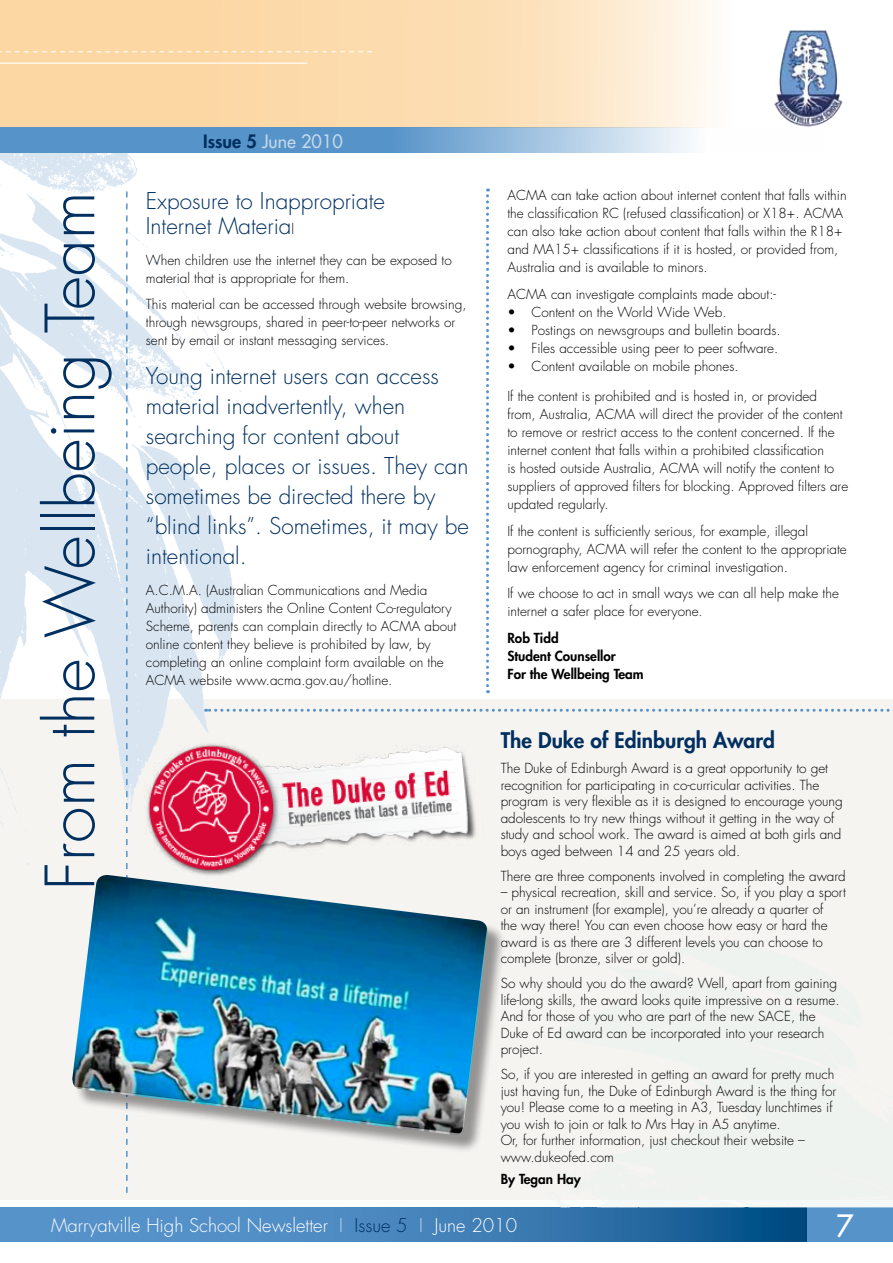
<style>
.page{position:relative;width:893px;height:1263px;background:#fff}
.page>*{position:absolute;margin:0;border:0;box-sizing:border-box;transform-origin:0 0}
.t1{font:300 66px "Futura";color:#002f60}
.t2{font:30px "Futura";color:#fff}
.t3{font:300 22.5px/30px "Futura";color:#002f60}
.t4{font:800 21px "Futura";color:#002f60}
.t5{font:300 18.45px "Futura";color:#fff}
.t6{font:18px "Futura";color:#c3d8ea}
.t7{font:300 13.5px/18px "Futura";color:#000}
.t8{font:800 13.5px/18px "Futura";color:#000}
.s1{font-weight:800;color:#002f60}
.s2{font-size:13.5px;color:#000}
.s3{color:#c3d8ea}
.s4{color:#002f60}
</style>
<div class="page">
<svg style="left:0;top:1208px;width:807px;height:34px;background:#3d7db4"></svg>
<div style="left:807px;top:1208px;width:86px;height:34px;background:#5693c9"></div>
<img style="left:825px;top:30px;width:18px;height:92px">
<div style="left:0;top:699px;width:893px;height:500px;background:#f6f4f1"></div>
<svg style="left:486px;top:189px;width:3px;height:504px"></svg>
<img style="left:0;top:153px;width:242px;height:712px">
<svg style="left:0;top:0;width:825px;height:128px;background:#f6debc"></svg>
<svg style="left:0;top:128px;width:690px;height:25px;background:#78a8d3"></svg>
<hr style="left:0;top:63px;width:307px;height:1px;background:#fff">
<svg style="left:0;top:51px;width:372px;height:1px"></svg>
<svg style="left:126px;top:191px;width:2px;height:1002px"></svg>
<div style="left:74px;top:877px;width:431px;height:276px;background:#000;opacity:.4"></div>
<img style="left:72px;top:875px;width:417px;height:260px">
<img style="left:145px;top:726px;width:338px;height:153px">
<svg style="left:206px;top:709px;width:687px;height:3px"></svg>
<h3 class="t6" style="left:203px;top:129px;width:141px"><span class="s1">Issue 5</span> June 2010</h3>
<h1 class="t1" style="left:30px;top:890px;width:701px;rotate:-90deg">From the Wellbeing Team</h1>
<h3 class="t3" style="left:146px;top:188px;width:241px;line-height:25.5px">Exposure to Inappropriate<br>Internet Materia<span class="s2">l</span></h3>
<p class="t7" style="left:146px;top:251px;width:307px">When children use the internet they can be exposed to material that is appropriate for them.</p>
<p class="t7" style="left:146px;top:296px;width:322px">This material can be accessed through website browsing, through newsgroups, shared in peer-to-peer networks or sent by email or instant messaging services.</p>
<h3 class="t3" style="left:146px;top:361px;width:324px">Young internet users can access material inadvertently, when searching for content about people, places or issues. They can sometimes be directed there by “blind links”. Sometimes, it may be intentional.</h3>
<p class="t7" style="left:146px;top:581px;width:312px">A.C.M.A. (Australian Communications and Media Authority) administers the Online Content Co-regulatory Scheme, parents can complain directly to ACMA about online content they believe is prohibited by law, by completing an online complaint form available on the ACMA website www.acma.gov.au/hotline.</p>
<p class="t7" style="left:507px;top:187px;width:341px">ACMA can take action about internet content that falls within the classification RC (refused classification) or X18+. ACMA can also take action about content that falls within the R18+ and MA15+ classifications if it is hosted, or provided from, Australia and is available to minors.</p>
<p class="t7" style="left:507px;top:285px;width:270px">ACMA can investigate complaints made about:-</p>
<p class="t7" style="left:507px;top:303px;width:221px">• Content on the World Wide Web.</p>
<p class="t7" style="left:507px;top:321px;width:275px">• Postings on newsgroups and bulletin boards.</p>
<p class="t7" style="left:507px;top:339px;width:272px">• Files accessible using peer to peer software.</p>
<p class="t7" style="left:507px;top:357px;width:233px">• Content available on mobile phones.</p>
<p class="t7" style="left:507px;top:388px;width:342px">If the content is prohibited and is hosted in, or provided from, Australia, ACMA will direct the provider of the content to remove or restrict access to the content concerned. If the internet content that falls within a prohibited classification<br>is hosted outside Australia, ACMA will notify the content to suppliers of approved filters for blocking. Approved filters are updated regularly.</p>
<p class="t7" style="left:507px;top:522px;width:341px">If the content is sufficiently serious, for example, illegal pornography, ACMA will refer the content to the appropriate law enforcement agency for criminal investigation.</p>
<p class="t7" style="left:507px;top:585px;width:333px">If we choose to act in small ways we can all help make the internet a safer place for everyone.</p>
<p class="t8" style="left:507px;top:629px;width:138px">Rob Tidd<br>Student Counsellor<br>For the Wellbeing Team</p>
<h3 class="t4" style="left:501px;top:726px;width:276px">The Duke of Edinburgh Award</h3>
<p class="t7" style="left:501px;top:760px;width:344px;line-height:16.5px">The Duke of Edinburgh Award is a great opportunity to get recognition for participating in co-curricular activities. The program is very flexible as it is designed to encourage young adolescents to try new things without it getting in the way of study and school work. The award is aimed at both girls and boys aged between 14 and 25 years old.</p>
<p class="t7" style="left:501px;top:867px;width:347px">There are three components involved in completing the award</p>
<p class="t7" style="left:501px;top:884px;width:347px;line-height:16.5px">– physical recreation, skill and service. So, if you play a sport or an instrument (for example), you’re already a quarter of<br>the way there! You can even choose how easy or hard the award is as there are 3 different levels you can choose to complete (bronze, silver or gold).</p>
<p class="t7" style="left:501px;top:975px;width:340px;line-height:16.5px">So why should you do the award? Well, apart from gaining life-long skills, the award looks quite impressive on a resume.<br>And for those of you who are part of the new SACE, the Duke of Ed award can be incorporated into your research project.</p>
<p class="t7" style="left:501px;top:1066px;width:337px;line-height:16.5px">So, if you are interested in getting an award for pretty much just having fun, the Duke of Edinburgh Award is the thing for you! Please come to a meeting in A3, Tuesday lunchtimes if you wish to join or talk to Mrs Hay in A5 anytime.<br>Or, for further information, just checkout their website – www.dukeofed.com</p>
<p class="t8" style="left:501px;top:1170px;width:82px">By Tegan Hay</p>
<h3 class="t5" style="left:51px;top:1214px;width:468px">Marryatville High School Newsletter <span class="s3">I</span> <span class="s4">Issue 5</span> <span class="s3">I</span> June 2010</h3>
<h2 class="t2" style="left:836px;top:1206px;width:19px">7</h2>
</div>
